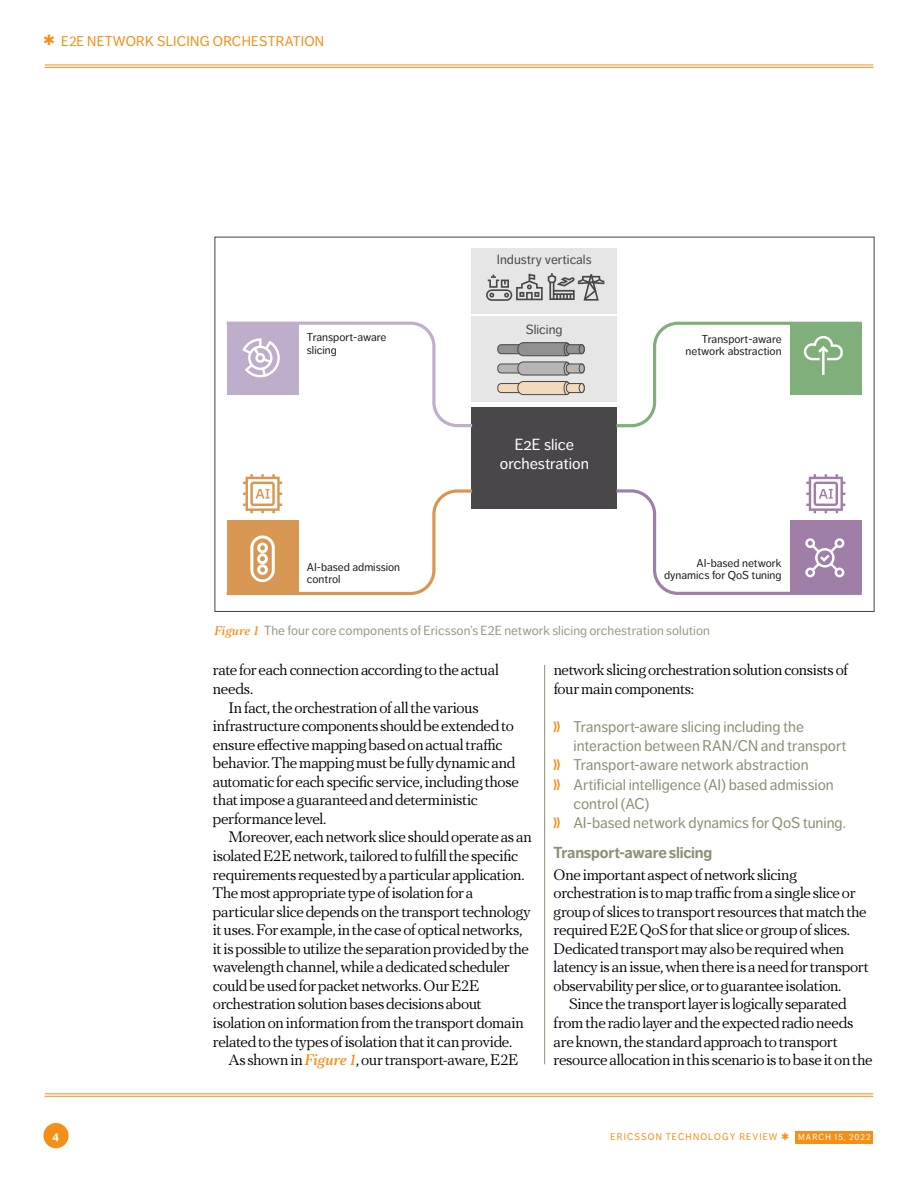
<style>
.page{position:relative;width:918px;height:1191px;background:#fff}
.page>*{position:absolute;margin:0;border:0;box-sizing:border-box;transform-origin:0 0}
.t1{font:15.92px/19.1px "Dagny OT";color:#fff;text-align:center}
.t2{font:15.75px/18.6px "PF Regal Text Pro Regular A";letter-spacing:-.015em;color:#000}
.t3{font:700 15.75px "Dagny OT";letter-spacing:-.015em;color:#8f8e76}
.t4{font:15.4px "Dagny OT";letter-spacing:-.005em;color:#8f8e76}
.t5{font:14px "Dagny OT";letter-spacing:.015em;color:#f48f17}
.t6{font:13.3px "Dagny OT";color:#494749}
.t7{font:13.12px "Dagny OT";letter-spacing:.005em;color:#9a9a85}
.t8{font:700 11.9px "Dagny OT";color:#fff;scale:.96 1}
.t9{font:11.38px/12.2px "Dagny OT";color:#1d1d1b}
.t10{font:9.62px "Dagny OT";letter-spacing:.12em;color:#f48f17;scale:.96 1}
.s1{font-family:"PF Regal Text Pro";font-weight:500;font-style:italic;color:#f48f17}
.s2{font-family:"dubbelgasoga";color:#f48f17}
.s3{font-size:8.75px;color:#fff}
</style>
<div class="page">
<hr style="left:544px;top:665px;width:1px;height:399px;background:#8f8e76">
<div style="left:471px;top:407px;width:146px;height:101px;background:#494749"></div>
<div style="left:471px;top:316px;width:146px;height:86px;background:#e7e6e6"></div>
<div style="left:471px;top:248px;width:146px;height:65px;background:#e7e6e6"></div>
<svg style="left:486px;top:273px;width:118px;height:28px"></svg>
<svg style="left:226px;top:321px;width:247px;height:107px"></svg>
<svg style="left:613px;top:474px;width:249px;height:121px"></svg>
<svg style="left:616px;top:321px;width:246px;height:107px"></svg>
<svg style="left:226px;top:474px;width:249px;height:122px"></svg>
<svg style="left:497px;top:342px;width:88px;height:53px"></svg>
<div style="left:579px;top:383px;width:5px;height:9px;background:#f2d9bb;border-radius:50%"></div>
<div style="left:579px;top:383px;width:6px;height:10px;border:1px solid #494749;border-radius:50%"></div>
<div style="left:795px;top:1130px;width:78px;height:13px;background:#f48f17"></div>
<div style="left:43px;top:1123px;width:26px;height:25px;background:#f48f17;border-radius:50%"></div>
<hr style="left:45px;top:64px;width:828px;height:1px;background:#f48f17">
<hr style="left:45px;top:67px;width:828px;height:1px;background:#f48f17">
<hr style="left:45px;top:1093px;width:828px;height:1px;background:#f48f17">
<hr style="left:45px;top:1095px;width:828px;height:1px;background:#f48f17">
<p class="t5" style="left:43px;top:33px;width:282px">✱ E2E NETWORK SLICING ORCHESTRATION</p>
<p class="t9" style="left:307px;top:331px;width:81px">Transport-aware slicing</p>
<p class="t6" style="left:497px;top:252px;width:96px">Industry verticals</p>
<p class="t6" style="left:526px;top:322px;width:38px">Slicing</p>
<p class="t1" style="left:500px;top:435px;width:91px">E2E slice orchestration</p>
<p class="t9" style="left:685px;top:333px;width:97px;text-align:right">Transport-aware network abstraction</p>
<p class="t9" style="left:307px;top:560px;width:95px">AI-based admission control</p>
<p class="t9" style="left:664px;top:556px;width:119px;text-align:right">AI-based network dynamics for QoS tuning</p>
<p class="t7" style="left:214px;top:623px;width:497px"><span class="s1">Figure 1</span> The four core components of Ericsson’s E2E network slicing orchestration solution</p>
<p class="t2" style="left:213px;top:661px;width:287px">rate for each connection according to the actual needs.</p>
<p class="t2" style="left:213px;top:698px;width:307px;text-indent:15px">In fact, the orchestration of all the various infrastructure components should be extended to ensure effective mapping based on actual traffic behavior. The mapping must be fully dynamic and automatic for each specific service, including those that impose a guaranteed and deterministic performance level.</p>
<p class="t2" style="left:213px;top:828px;width:320px;text-indent:15px">Moreover, each network slice should operate as an isolated E2E network, tailored to fulfill the specific requirements requested by a particular application.<br>The most appropriate type of isolation for a particular slice depends on the transport technology it uses. For example, in the case of optical networks, it is possible to utilize the separation provided by the wavelength channel, while a dedicated scheduler could be used for packet networks. Our E2E orchestration solution bases decisions about isolation on information from the transport domain related to the types of isolation that it can provide.</p>
<p class="t2" style="left:228px;top:1050px;width:292px">As shown in <span class="s1">Figure 1</span>, our transport-aware, E2E</p>
<p class="t2" style="left:554px;top:661px;width:296px">network slicing orchestration solution consists of four main components:</p>
<p class="t4" style="left:553px;top:718px;width:252px"><span class="s2">❭</span> Transport-aware slicing including the</p>
<p class="t4" style="left:573px;top:737px;width:274px">interaction between RAN/CN and transport</p>
<p class="t4" style="left:553px;top:756px;width:256px"><span class="s2">❭</span> Transport-aware network abstraction</p>
<p class="t4" style="left:553px;top:775px;width:282px"><span class="s2">❭</span> Artificial intelligence (AI) based admission</p>
<p class="t4" style="left:573px;top:795px;width:77px">control (AC)</p>
<p class="t4" style="left:553px;top:814px;width:294px"><span class="s2">❭</span> AI-based network dynamics for QoS tuning.</p>
<p class="t3" style="left:553px;top:843px;width:160px">Transport-aware slicing</p>
<p class="t2" style="left:553px;top:865px;width:316px">One important aspect of network slicing orchestration is to map traffic from a single slice or group of slices to transport resources that match the required E2E QoS for that slice or group of slices.<br>Dedicated transport may also be required when latency is an issue, when there is a need for transport observability per slice, or to guarantee isolation.</p>
<p class="t2" style="left:553px;top:995px;width:320px;text-indent:15px">Since the transport layer is logically separated from the radio layer and the expected radio needs are known, the standard approach to transport resource allocation in this scenario is to base it on the</p>
<p class="t8" style="left:52px;top:1129px;width:8px">4</p>
<p class="t10" style="left:610px;top:1131px;width:272px">ERICSSON TECHNOLOGY REVIEW ✱ <span class="s3">MARCH 15, 2022</span></p>
</div>
